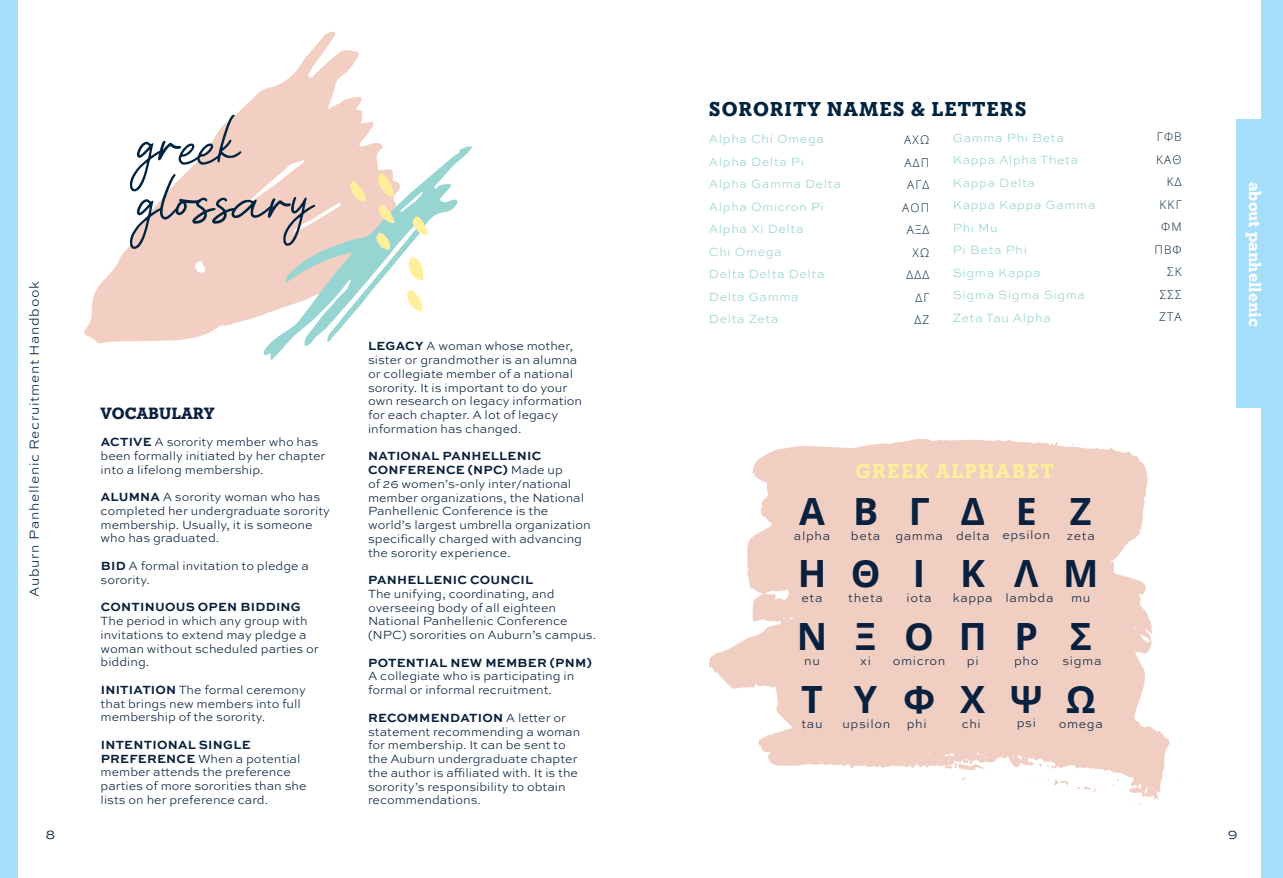
<style>
.page{position:relative;width:1283px;height:878px;background:#fff}
.page>*{position:absolute;margin:0;border:0;box-sizing:border-box;transform-origin:0 0}
.t1{font:93.75px "Owbeirak Script Demo Version";color:#002340}
.t2{font:700 37.5px "Open Sans";color:#09213f}
.t3{font:700 37.5px "Open Sans";color:#0a213f}
.Sans_Serif_Style{font:700 20px "Davis";letter-spacing:.05em;color:#002340}
.Sans_Serif_Style-2{font:700 20px "Davis";letter-spacing:.07em;color:#ffef9b}
.t4{font:700 17.5px "Davis";color:#fff}
.t5{font:700 16.25px "Davis";color:#09213f}
.t6{font:300 15px "Sweet Sans Pro";color:#002340}
.t7{font:300 13.75px "Sweet Sans Pro";letter-spacing:.05em;color:#002340}
.Sans_Serif_Style-3{font:300 12.5px/13.8px "Sweet Sans Pro";color:#09213f}
.Sans_Serif_Style-4{font:300 12.5px "Sweet Sans Pro";letter-spacing:.05em;color:#96d5d2}
.Sans_Serif_Style-5{font:300 12.5px "Sweet Sans Pro";letter-spacing:.05em;color:#09213f}
.t8{font:300 11.88px "Open Sans";letter-spacing:.1em;color:#002340}
.s1{font-weight:700}
</style>
<div class="page">
<svg style="left:84px;top:31px;width:298px;height:313px"></svg>
<svg style="left:263px;top:146px;width:209px;height:214px"></svg>
<svg style="left:709px;top:439px;width:460px;height:361px;fill:#f0cfc2"></svg>
<svg style="left:1047px;top:778px;width:21px;height:8px"></svg>
<svg style="left:1077px;top:786px;width:18px;height:6px"></svg>
<svg style="left:1039px;top:763px;width:9px;height:4px"></svg>
<svg style="left:953px;top:763px;width:34px;height:7px"></svg>
<svg style="left:961px;top:776px;width:6px;height:4px"></svg>
<svg style="left:1112px;top:779px;width:6px;height:6px"></svg>
<div style="left:0;top:0;width:17px;height:878px;background:#a4def8"></div>
<div style="left:1261px;top:0;width:21px;height:878px;background:#a4def8"></div>
<div style="left:1236px;top:120px;width:46px;height:288px;background:#a4def8"></div>
<p class="t7" style="left:25px;top:596px;width:317px;rotate:-90deg">Auburn Panhellenic Recruitment Handbook</p>
<p class="t1" style="left:139px;top:103px;width:102px">greek</p>
<p class="t1" style="left:139px;top:160px;width:176px">glossary</p>
<p class="t5" style="left:101px;top:403px;width:115px">VOCABULARY</p>
<p class="Sans_Serif_Style-3" style="left:101px;top:434px;width:226px"><span class="s1">ACTIVE</span> A sorority member who has been formally initiated by her chapter into a lifelong membership.</p>
<p class="Sans_Serif_Style-3" style="left:101px;top:489px;width:231px"><span class="s1">ALUMNA</span> A sorority woman who has completed her undergraduate sorority membership. Usually, it is someone who has graduated.</p>
<p class="Sans_Serif_Style-3" style="left:101px;top:558px;width:210px"><span class="s1">BID</span> A formal invitation to pledge a sorority.</p>
<p class="Sans_Serif_Style-3" style="left:101px;top:599px;width:220px"><span class="s1">CONTINUOUS OPEN BIDDING<br></span>The period in which any group with invitations to extend may pledge a woman without scheduled parties or bidding.</p>
<p class="Sans_Serif_Style-3" style="left:101px;top:682px;width:207px"><span class="s1">INITIATION</span> The formal ceremony that brings new members into full membership of the sorority.</p>
<p class="Sans_Serif_Style-3" style="left:101px;top:737px;width:207px"><span class="s1">INTENTIONAL SINGLE<br>PREFERENCE</span> When a potential member attends the preference parties of more sororities than she lists on her preference card.</p>
<p class="Sans_Serif_Style-3" style="left:368px;top:339px;width:216px"><span class="s1">LEGACY</span> A woman whose mother, sister or grandmother is an alumna or collegiate member of a national sorority. It is important to do your own research on legacy information for each chapter. A lot of legacy information has changed.</p>
<p class="Sans_Serif_Style-3" style="left:368px;top:449px;width:224px"><span class="s1">NATIONAL PANHELLENIC<br>CONFERENCE (NPC)</span> Made up<br>of 26 women’s-only inter/national member organizations, the National<br>Panhellenic Conference is the world’s largest umbrella organization specifically charged with advancing the sorority experience.</p>
<p class="Sans_Serif_Style-3" style="left:368px;top:572px;width:230px"><span class="s1">PANHELLENIC COUNCIL<br></span>The unifying, coordinating, and overseeing body of all eighteen<br>National Panhellenic Conference (NPC) sororities on Auburn’s campus.</p>
<p class="Sans_Serif_Style-3" style="left:368px;top:655px;width:225px"><span class="s1">POTENTIAL NEW MEMBER (PNM)<br></span>A collegiate who is participating in formal or informal recruitment.</p>
<p class="Sans_Serif_Style-3" style="left:368px;top:710px;width:214px"><span class="s1">RECOMMENDATION</span> A letter or statement recommending a woman for membership. It can be sent to the Auburn undergraduate chapter the author is affiliated with. It is the sorority’s responsibility to obtain recommendations.</p>
<p class="Sans_Serif_Style" style="left:709px;top:98px;width:319px">SORORITY NAMES &amp; LETTERS</p>
<p class="Sans_Serif_Style-4" style="left:952px;top:129px;width:112px">Gamma Phi Beta</p>
<p class="Sans_Serif_Style-4" style="left:952px;top:151px;width:127px">Kappa Alpha Theta</p>
<p class="Sans_Serif_Style-4" style="left:952px;top:174px;width:84px">Kappa Delta</p>
<p class="Sans_Serif_Style-4" style="left:952px;top:196px;width:144px">Kappa Kappa Gamma</p>
<p class="Sans_Serif_Style-4" style="left:952px;top:219px;width:46px">Phi Mu</p>
<p class="Sans_Serif_Style-4" style="left:952px;top:241px;width:76px">Pi Beta Phi</p>
<p class="Sans_Serif_Style-4" style="left:952px;top:264px;width:89px">Sigma Kappa</p>
<p class="Sans_Serif_Style-4" style="left:952px;top:286px;width:134px">Sigma Sigma Sigma</p>
<p class="Sans_Serif_Style-4" style="left:952px;top:309px;width:99px">Zeta Tau Alpha</p>
<p class="Sans_Serif_Style-4" style="left:709px;top:130px;width:116px">Alpha Chi Omega</p>
<p class="Sans_Serif_Style-4" style="left:709px;top:153px;width:96px">Alpha Delta Pi</p>
<p class="Sans_Serif_Style-4" style="left:709px;top:175px;width:133px">Alpha Gamma Delta</p>
<p class="Sans_Serif_Style-4" style="left:709px;top:198px;width:116px">Alpha Omicron Pi</p>
<p class="Sans_Serif_Style-4" style="left:709px;top:220px;width:96px">Alpha Xi Delta</p>
<p class="Sans_Serif_Style-4" style="left:709px;top:243px;width:74px">Chi Omega</p>
<p class="Sans_Serif_Style-4" style="left:709px;top:265px;width:117px">Delta Delta Delta</p>
<p class="Sans_Serif_Style-4" style="left:709px;top:288px;width:91px">Delta Gamma</p>
<p class="Sans_Serif_Style-4" style="left:709px;top:310px;width:71px">Delta Zeta</p>
<p class="t8" style="left:904px;top:132px;width:27px">AXΩ</p>
<p class="t8" style="left:904px;top:154px;width:26px">AΔΠ</p>
<p class="t8" style="left:907px;top:177px;width:24px">AΓΔ</p>
<p class="t8" style="left:902px;top:199px;width:29px">AOΠ</p>
<p class="t8" style="left:906px;top:222px;width:24px">AΞΔ</p>
<p class="t8" style="left:912px;top:244px;width:18px">XΩ</p>
<p class="t8" style="left:906px;top:267px;width:24px">ΔΔΔ</p>
<p class="t8" style="left:915px;top:289px;width:15px">ΔΓ</p>
<p class="t8" style="left:914px;top:312px;width:16px">ΔZ</p>
<p class="t8" style="left:1156px;top:129px;width:26px">ΓΦB</p>
<p class="t8" style="left:1156px;top:151px;width:27px">KAΘ</p>
<p class="t8" style="left:1166px;top:174px;width:16px">KΔ</p>
<p class="t8" style="left:1159px;top:196px;width:24px">KKΓ</p>
<p class="t8" style="left:1161px;top:219px;width:22px">ΦM</p>
<p class="t8" style="left:1154px;top:241px;width:29px">ΠBΦ</p>
<p class="t8" style="left:1167px;top:264px;width:16px">ΣK</p>
<p class="t8" style="left:1159px;top:286px;width:24px">ΣΣΣ</p>
<p class="t8" style="left:1159px;top:309px;width:24px">ZTA</p>
<p class="Sans_Serif_Style-2" style="left:855px;top:459px;width:200px">GREEK ALPHABET</p>
<p class="t3" style="left:799px;top:485px;width:27px">A</p>
<p class="t2" style="left:797px;top:547px;width:30px">Η</p>
<p class="t2" style="left:796px;top:610px;width:32px">Ν</p>
<p class="t2" style="left:801px;top:672px;width:23px">Τ</p>
<p class="Sans_Serif_Style-3" style="left:794px;top:529px;width:38px">alpha</p>
<p class="Sans_Serif_Style-3" style="left:801px;top:591px;width:22px">eta</p>
<p class="Sans_Serif_Style-3" style="left:804px;top:654px;width:17px">nu</p>
<p class="t3" style="left:853px;top:485px;width:27px">B</p>
<p class="t2" style="left:850px;top:547px;width:31px">Θ</p>
<p class="t2" style="left:855px;top:610px;width:23px">Ξ</p>
<p class="t2" style="left:854px;top:672px;width:25px">Υ</p>
<p class="Sans_Serif_Style-3" style="left:851px;top:529px;width:31px">beta</p>
<p class="Sans_Serif_Style-3" style="left:848px;top:591px;width:36px">theta</p>
<p class="Sans_Serif_Style-3" style="left:860px;top:654px;width:12px">xi</p>
<p class="t3" style="left:908px;top:485px;width:23px">Γ</p>
<p class="t2" style="left:913px;top:547px;width:14px">Ι</p>
<p class="t2" style="left:904px;top:610px;width:31px">Ο</p>
<p class="t2" style="left:903px;top:672px;width:34px">Φ</p>
<p class="Sans_Serif_Style-3" style="left:895px;top:529px;width:49px">gamma</p>
<p class="Sans_Serif_Style-3" style="left:906px;top:591px;width:27px">iota</p>
<p class="Sans_Serif_Style-5" style="left:892px;top:652px;width:54px">omicron</p>
<p class="t3" style="left:960px;top:485px;width:26px">Δ</p>
<p class="t2" style="left:960px;top:547px;width:26px">Κ</p>
<p class="t2" style="left:958px;top:610px;width:29px">Π</p>
<p class="t2" style="left:960px;top:672px;width:27px">Χ</p>
<p class="Sans_Serif_Style-3" style="left:956px;top:529px;width:35px">delta</p>
<p class="Sans_Serif_Style-3" style="left:952px;top:591px;width:41px">kappa</p>
<p class="Sans_Serif_Style-3" style="left:967px;top:654px;width:13px">pi</p>
<p class="t3" style="left:1015px;top:485px;width:22px">Ε</p>
<p class="t2" style="left:1014px;top:547px;width:26px">Λ</p>
<p class="t2" style="left:1014px;top:610px;width:25px">Ρ</p>
<p class="t2" style="left:1010px;top:672px;width:34px">Ψ</p>
<p class="Sans_Serif_Style-5" style="left:1002px;top:526px;width:49px">epsilon</p>
<p class="Sans_Serif_Style-3" style="left:1005px;top:591px;width:50px">lambda</p>
<p class="Sans_Serif_Style-3" style="left:1014px;top:654px;width:26px">pho</p>
<p class="t3" style="left:1070px;top:485px;width:23px">Ζ</p>
<p class="t2" style="left:1063px;top:547px;width:37px">Μ</p>
<p class="t2" style="left:1069px;top:610px;width:24px">Σ</p>
<p class="t2" style="left:1066px;top:672px;width:31px">Ω</p>
<p class="Sans_Serif_Style-3" style="left:1066px;top:529px;width:29px">zeta</p>
<p class="Sans_Serif_Style-3" style="left:1071px;top:591px;width:21px">mu</p>
<p class="Sans_Serif_Style-3" style="left:1062px;top:654px;width:40px">sigma</p>
<p class="Sans_Serif_Style-3" style="left:801px;top:716px;width:23px">tau</p>
<p class="Sans_Serif_Style-5" style="left:842px;top:715px;width:49px">upsilon</p>
<p class="Sans_Serif_Style-3" style="left:906px;top:716px;width:21px">phi</p>
<p class="Sans_Serif_Style-3" style="left:961px;top:716px;width:21px">chi</p>
<p class="Sans_Serif_Style-3" style="left:1016px;top:715px;width:21px">psi</p>
<p class="Sans_Serif_Style-3" style="left:1058px;top:716px;width:46px">omega</p>
<p class="t4" style="left:1265px;top:182px;width:147px;rotate:90deg">about panhellenic</p>
<p class="t6" style="left:45px;top:823px;width:11px">8</p>
<p class="t6" style="left:1227px;top:823px;width:11px">9</p>
</div>
